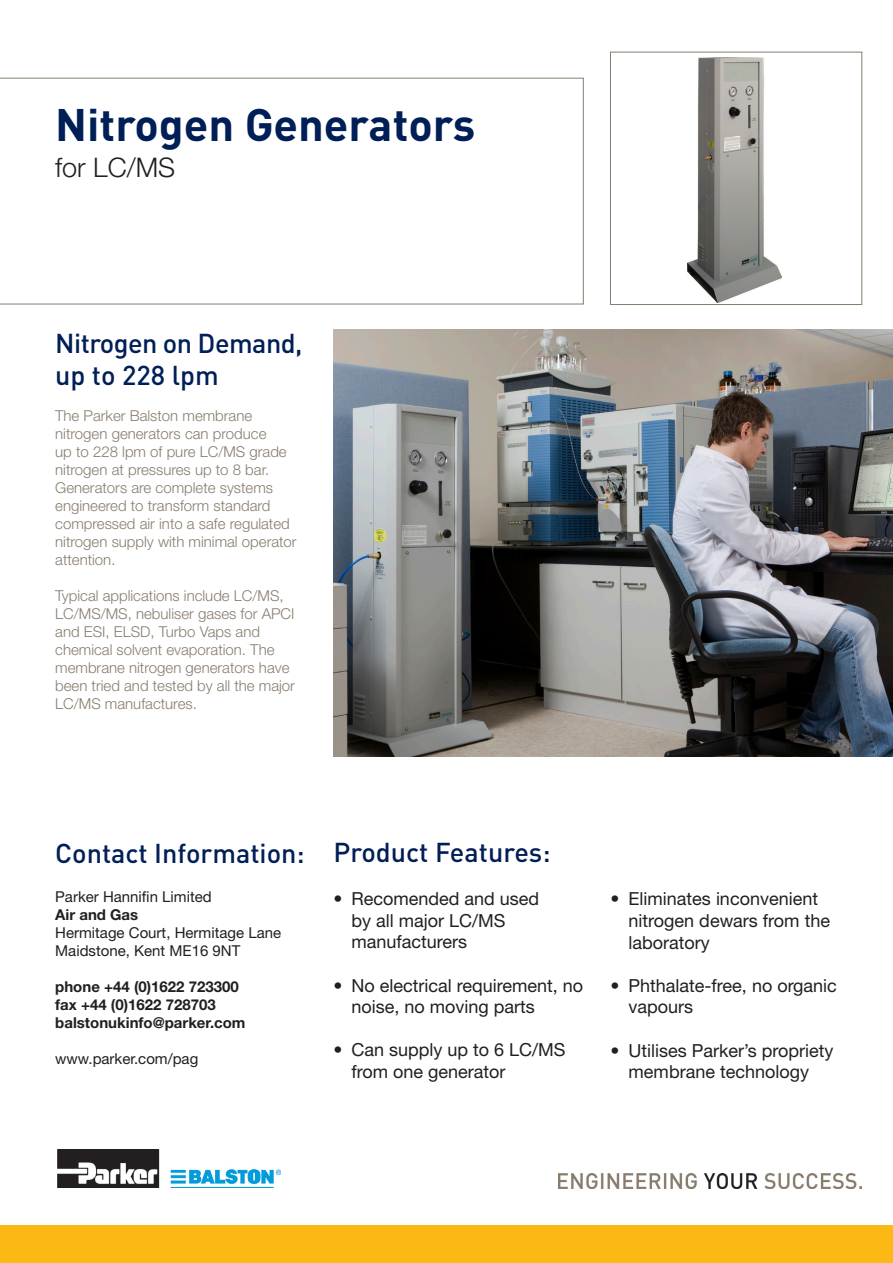
<style>
.page{position:relative;width:893px;height:1263px;background:#fff}
.page>*{position:absolute;margin:0;border:0;box-sizing:border-box;transform-origin:0 0}
.t1{font:700 45px "DINOT";color:#001f56}
.t2{font:500 27px "DINOT";color:#001f56}
.t3{font:500 27px "DINOT";letter-spacing:-.02em;color:#001f56}
.t4{font:300 27px "Helvetica Neue LT Std";color:#231f20}
.t5{font:18px/21.6px "Helvetica Neue LT Std";color:#231f20}
.t6{font:300 15px/18px "Helvetica Neue LT Std";color:#887d6e}
.t7{font:15px "Helvetica Neue LT Std";color:#231f20}
.t8{font:700 15px "Helvetica Neue LT Std";color:#231f20}
</style>
<div class="page">
<svg style="left:0;top:78px;width:584px;height:226px"></svg>
<img style="left:687px;top:57px;width:94px;height:246px">
<div style="left:610px;top:52px;width:252px;height:253px;border:1px solid #887d6e"></div>
<img style="left:334px;top:330px;width:559px;height:427px">
<img style="left:558px;top:1173px;width:304px;height:16px">
<img style="left:57px;top:1149px;width:223px;height:39px">
<div style="left:0;top:1225px;width:893px;height:38px;background:#fcb814"></div>
<p class="t1" style="left:55px;top:94px;width:422px">Nitrogen Generators</p>
<p class="t4" style="left:55px;top:151px;width:122px">for LC/MS</p>
<p class="t3" style="left:55px;top:325px;width:249px">Nitrogen on Demand,</p>
<p class="t2" style="left:55px;top:357px;width:165px">up to 228 lpm</p>
<p class="t6" style="left:55px;top:407px;width:213px">The Parker Balston membrane nitrogen generators can produce</p>
<p class="t6" style="left:55px;top:443px;width:243px">up to 228 lpm of pure LC/MS grade nitrogen at pressures up to 8 bar.<br>Generators are complete systems engineered to transform standard compressed air into a safe regulated nitrogen supply with minimal operator attention.</p>
<p class="t6" style="left:55px;top:587px;width:241px">Typical applications include LC/MS,<br>LC/MS/MS, nebuliser gases for APCI and ESI, ELSD, Turbo Vaps and chemical solvent evaporation. The membrane nitrogen generators have been tried and tested by all the major<br>LC/MS manufactures.</p>
<p class="t2" style="left:55px;top:834px;width:251px">Contact Information:</p>
<p class="t7" style="left:55px;top:888px;width:158px">Parker Hannifin Limited</p>
<p class="t8" style="left:55px;top:906px;width:85px">Air and Gas</p>
<p class="t7" style="left:55px;top:924px;width:227px">Hermitage Court, Hermitage Lane</p>
<p class="t7" style="left:55px;top:942px;width:187px">Maidstone, Kent ME16 9NT</p>
<p class="t8" style="left:55px;top:978px;width:185px">phone +44 (0)1622 723300</p>
<p class="t8" style="left:55px;top:996px;width:162px">fax +44 (0)1622 728703</p>
<p class="t8" style="left:55px;top:1014px;width:192px">balstonukinfo@parker.com</p>
<p class="t7" style="left:55px;top:1050px;width:145px">www.parker.com/pag</p>
<p class="t2" style="left:333px;top:834px;width:219px">Product Features:</p>
<p class="t5" style="left:351px;top:888px;width:189px;text-indent:-18px">• Recomended and used by all major LC/MS manufacturers</p>
<p class="t5" style="left:351px;top:974px;width:233px;text-indent:-18px">• No electrical requirement, no noise, no moving parts</p>
<p class="t5" style="left:351px;top:1039px;width:216px;text-indent:-18px">• Can supply up to 6 LC/MS from one generator</p>
<p class="t5" style="left:629px;top:888px;width:203px;text-indent:-18px">• Eliminates inconvenient nitrogen dewars from the laboratory</p>
<p class="t5" style="left:629px;top:974px;width:210px;text-indent:-18px">• Phthalate-free, no organic vapours</p>
<p class="t5" style="left:611px;top:1039px;width:225px;text-align:center">• Utilises Parker’s propriety membrane technology</p>
</div>
